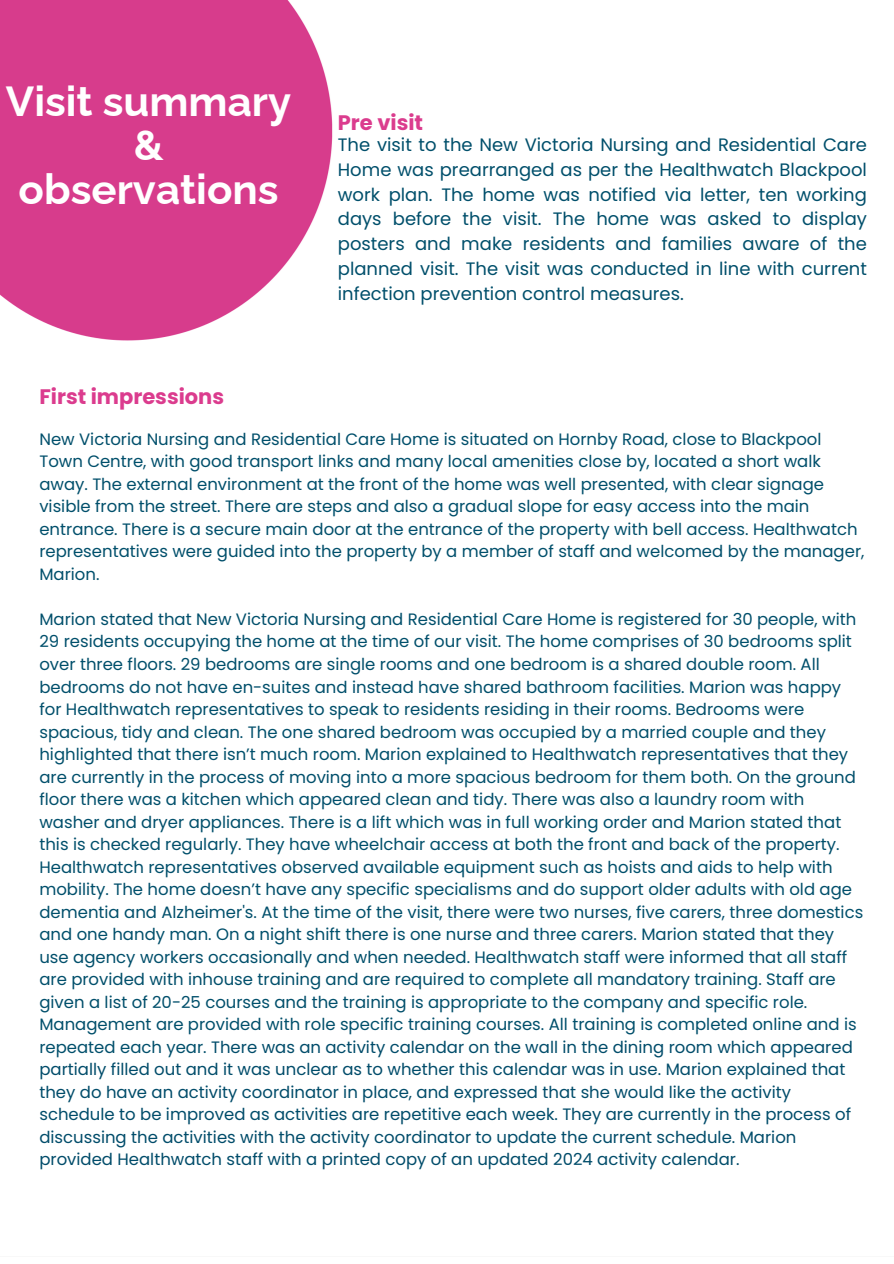
<style>
.page{position:relative;width:894px;height:1264px;background:#fff}
.page>*{position:absolute;margin:0;border:0;box-sizing:border-box;transform-origin:0 0}
.t1{font:700 42px/43.8px "Raleway";color:#fff;text-align:center}
.t2{font:700 21px "Poppins";color:#db3c8e}
.t3{font:18px/24.8px "Poppins";color:#004f6b;text-align:justify}
.t4{font:16.5px/22.5px "Poppins";color:#004f6b}
.s1{color:#004c6a}
</style>
<div class="page">
<img style="left:0;top:0;width:333px;height:341px">
<h1 class="t1" style="left:6px;top:80px;width:287px">Visit summary &amp; observations</h1>
<p class="t2" style="left:338px;top:108px;width:87px">Pre visit</p>
<p class="t3" style="left:338px;top:132px;width:530px">The visit to the New Victoria Nursing and Residential Care Home was prearranged as per the Healthwatch Blackpool work plan. The home was notified via letter, ten working days before the visit. The home was asked to display posters and make residents and families aware of the planned visit. The visit was conducted in line with current infection prevention control measures.</p>
<h2 class="t2" style="left:39px;top:382px;width:186px">First impressions</h2>
<p class="t4" style="left:39px;top:428px;width:826px">New Victoria Nursing and Residential Care Home is situated on Hornby Road, close to Blackpool Town Centre, with good transport links and many local amenities close by, located a short walk away. The external environment at the front of the home was well presented, with clear signage visible from the street. There are steps and also a gradual slope for easy access into the main entrance. There is a secure main door at the entrance of the property with bell access. Healthwatch representatives were guided into the property by a member of staff and welcomed by the manager, Marion.</p>
<p class="t4" style="left:39px;top:608px;width:825px">Marion stated that New Victoria Nursing and Residential Care Home is registered for 30 people, with 29 residents occupying the home at the time of our visit. The home comprises of 30 bedrooms split over three floors. 29 bedrooms are single rooms and one bedroom is a shared double room. All bedrooms do not have en-suites and instead have shared bathroom facilities. Marion was happy for Healthwatch representatives to speak to residents residing in their rooms. Bedrooms were spacious, tidy and clean. The one shared bedroom was occupied by a married couple and they highlighted that there isn’t much room. Marion explained to Healthwatch representatives that they are currently in the process of moving into a more spacious bedroom for them both. On the ground floor there was a kitchen which appeared clean and tidy. There was also a laundry room with washer and dryer appliances. There is a lift which was in full working order and Marion stated that this is checked regularly. They have wheelchair access at both the front and back of the property.<br>Healthwatch representatives observed available equipment such as hoists and aids to help with mobility. The home doesn’t have any specific specialisms and do support older adults with old age dementia and Alzheimer's. At the time of the visit, there were two nurses, five carers, three domestics and one handy man. On a night shift there is one nurse and three carers. Marion stated that they use agency workers occasionally and when needed. Healthwatch staff were informed that all staff are provided with inhouse training and are required to complete all mandatory training. Staff are given a list of 20-25 courses and the training is appropriate to the company and specific role.<br>Management are provided with role specific training courses. All training is completed online and is repeated each year. <span class="s1">There was an activity calendar on the wall in the dining room which appeared partially filled out and it was unclear as to whether this calendar was in use. Marion explained that they do have an activity coordinator in place, and expressed that she would like the activity schedule to be improved as activities are repetitive each week. They are currently in the process of discussing the activities with the activity coordinator to update the current schedule. Marion provided Healthwatch staff with a printed copy of an updated 2024 activity calendar.</span></p>
</div>
